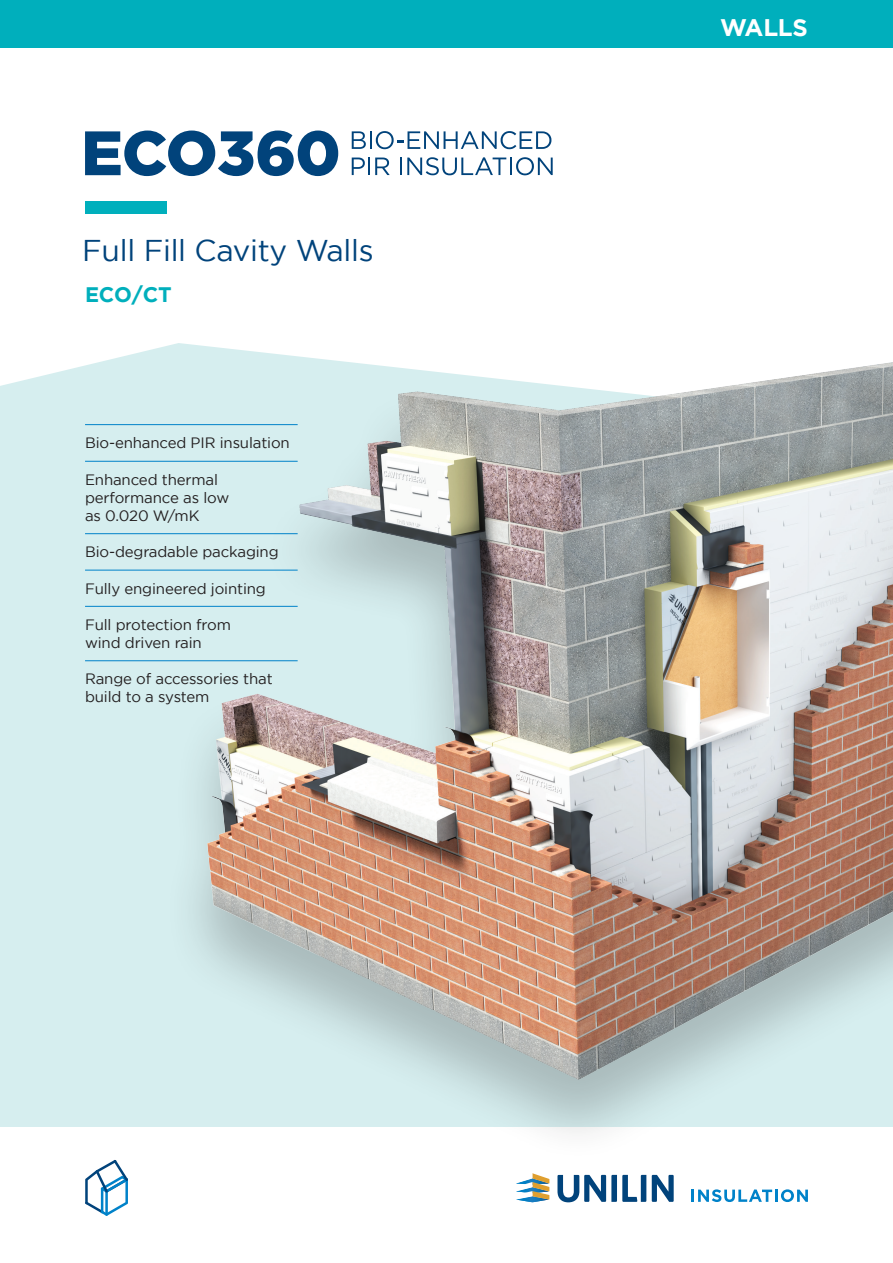
<style>
.page{position:relative;width:893px;height:1263px;background:#d6eeef}
.page>*{position:absolute;margin:0;border:0;box-sizing:border-box;transform-origin:0 0}
.t1{font:30px "Gotham";letter-spacing:-.01em;color:#01437b}
.t2{font:700 24px "Gotham";letter-spacing:-.01em;color:#fff}
.t3{font:700 21px "Gotham";color:#00afbc}
.t4{font:15px/18px "Gotham";letter-spacing:-.01em;color:#231f20}
</style>
<div class="page">
<div style="left:0;top:48px;width:893px;height:338px;background:#fff"></div>
<div style="left:0;top:0;width:893px;height:48px;background:#00afbc"></div>
<div style="left:85px;top:201px;width:81px;height:13px;background:#00afbc"></div>
<div style="left:0;top:1128px;width:893px;height:135px;background:#fff"></div>
<svg style="left:516px;top:1173px;width:33px;height:29px"></svg>
<svg style="left:652px;top:1175px;width:22px;height:27px"></svg>
<svg style="left:557px;top:1175px;width:89px;height:27px"></svg>
<svg style="left:692px;top:1189px;width:116px;height:13px"></svg>
<div style="left:163px;top:340px;width:730px;height:825px;background:#231f20;opacity:.25"></div>
<img style="left:208px;top:343px;width:685px;height:736px">
<svg style="left:85px;top:1160px;width:43px;height:56px"></svg>
<svg style="left:85px;top:131px;width:253px;height:45px;background:#688fb0"></svg>
<svg style="left:352px;top:131px;width:199px;height:18px;background:#b8cada"></svg>
<svg style="left:352px;top:158px;width:38px;height:17px"></svg>
<svg style="left:400px;top:157px;width:153px;height:18px;background:#bccddc"></svg>
<hr style="left:85px;top:533px;width:213px;height:1px;background:#0082c9">
<hr style="left:85px;top:606px;width:213px;height:1px;background:#0082c9">
<hr style="left:85px;top:660px;width:213px;height:1px;background:#0082c9">
<hr style="left:85px;top:461px;width:213px;height:1px;background:#0082c9">
<hr style="left:85px;top:424px;width:213px;height:1px;background:#0082c9">
<hr style="left:85px;top:570px;width:213px;height:1px;background:#0082c9">
<p class="t1" style="left:82px;top:234px;width:293px">Full Fill Cavity Walls</p>
<p class="t3" style="left:85px;top:282px;width:88px">ECO/CT</p>
<p class="t4" style="left:85px;top:434px;width:206px">Bio-enhanced PIR insulation</p>
<p class="t4" style="left:85px;top:470px;width:146px">Enhanced thermal performance as low as 0.020 W/mK</p>
<p class="t4" style="left:85px;top:543px;width:195px">Bio-degradable packaging</p>
<p class="t4" style="left:85px;top:579px;width:182px">Fully engineered jointing</p>
<p class="t4" style="left:85px;top:615px;width:147px">Full protection from wind driven rain</p>
<p class="t4" style="left:85px;top:670px;width:189px">Range of accessories that build to a system</p>
<p class="t2" style="left:720px;top:13px;width:89px">WALLS</p>
</div>
